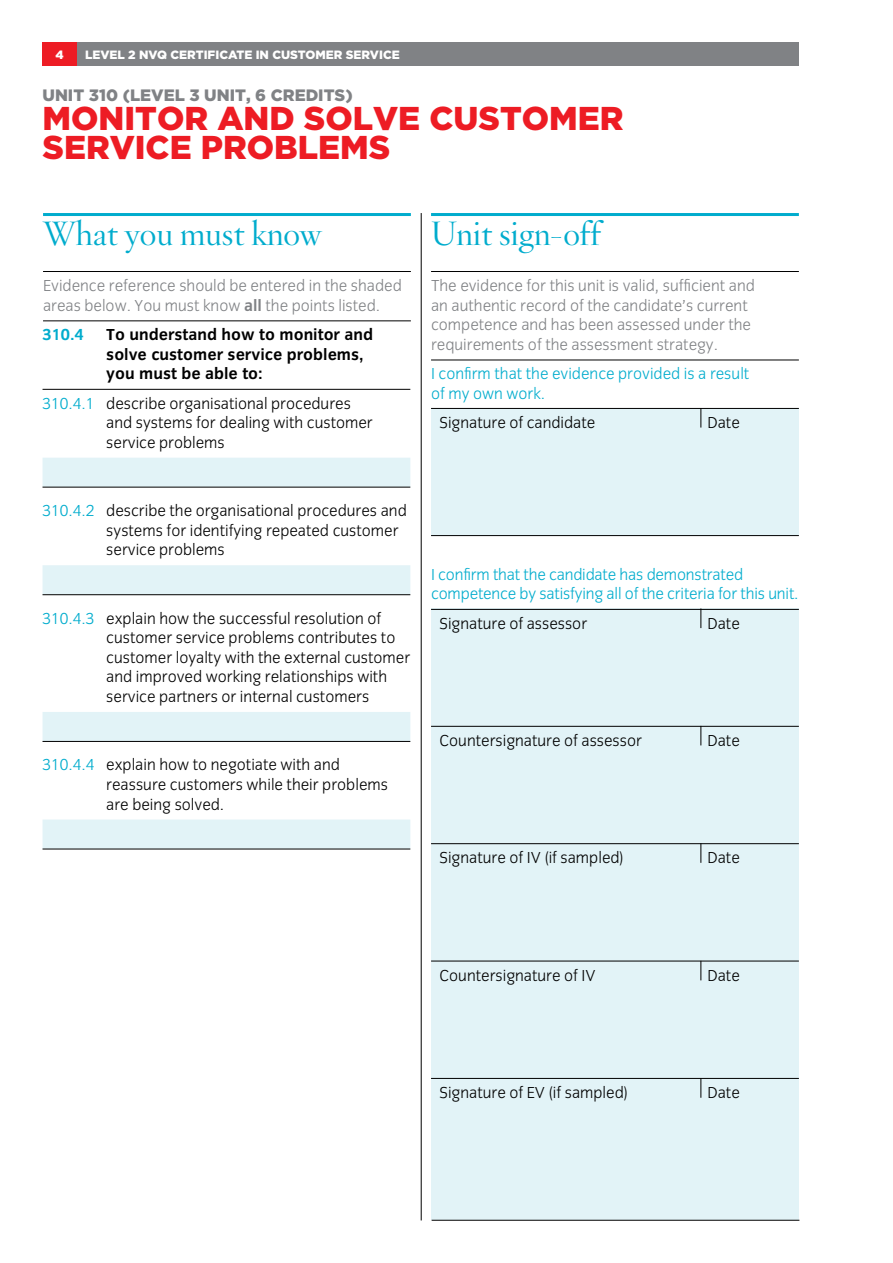
<style>
.page{position:relative;width:893px;height:1263px;background:#fff}
.page>*{position:absolute;margin:0;border:0;box-sizing:border-box;transform-origin:0 0}
.t1{font:900 33px/29.4px "Gotham";color:#ed1c24}
.t2{font:33px "Hoefler Titling HTF Lt Roman";color:#00accd}
.t3{font:300 16.5px/19.5px "Congress Sans";color:#000}
.t4{font:300 16.5px/19.5px "Congress Sans";color:#808285}
.t5{font:300 16.5px/19.5px "Congress Sans";letter-spacing:-.01em;color:#00accd}
.t6{font:700 16.5px/19.5px "Congress Sans";color:#000}
.t7{font:900 16.5px "Gotham";color:#808285}
.t8{font:700 16.5px "Congress Sans";color:#00accd}
.t9{font:900 12px "Gotham";color:#fff}
.s1{font-weight:700}
.s2{color:#00accd}
</style>
<div class="page">
<div style="left:43px;top:43px;width:756px;height:23px;background:#808285"></div>
<hr style="left:43px;top:213px;width:368px;height:3px;background:#00accd">
<hr style="left:43px;top:271px;width:368px;height:1px;background:#000">
<hr style="left:43px;top:321px;width:368px;height:1px;background:#000">
<hr style="left:43px;top:389px;width:367px;height:1px;background:#000">
<div style="left:43px;top:458px;width:367px;height:29px;background:#e2f3f7"></div>
<hr style="left:43px;top:487px;width:367px;height:1px;background:#000">
<div style="left:43px;top:565px;width:367px;height:29px;background:#e2f3f7"></div>
<hr style="left:43px;top:594px;width:367px;height:1px;background:#000">
<div style="left:43px;top:712px;width:367px;height:29px;background:#e2f3f7"></div>
<hr style="left:43px;top:741px;width:367px;height:1px;background:#000">
<div style="left:43px;top:819px;width:367px;height:30px;background:#e2f3f7"></div>
<hr style="left:43px;top:849px;width:367px;height:1px;background:#000">
<div style="left:431px;top:408px;width:368px;height:127px;background:#e2f3f7"></div>
<div style="left:431px;top:609px;width:368px;height:611px;background:#e2f3f7"></div>
<hr style="left:431px;top:271px;width:368px;height:1px;background:#000">
<hr style="left:431px;top:360px;width:368px;height:1px;background:#000">
<hr style="left:431px;top:408px;width:368px;height:1px;background:#000">
<hr style="left:431px;top:609px;width:368px;height:1px;background:#000">
<hr style="left:431px;top:726px;width:368px;height:1px;background:#000">
<hr style="left:431px;top:843px;width:368px;height:1px;background:#000">
<hr style="left:431px;top:961px;width:368px;height:1px;background:#000">
<hr style="left:431px;top:1078px;width:368px;height:1px;background:#000">
<hr style="left:431px;top:213px;width:368px;height:3px;background:#00accd">
<hr style="left:431px;top:535px;width:368px;height:1px;background:#000">
<svg style="left:701px;top:409px;width:1px;height:19px"></svg>
<hr style="left:432px;top:1220px;width:367px;height:1px;background:#000">
<svg style="left:701px;top:608px;width:1px;height:20px"></svg>
<svg style="left:701px;top:726px;width:1px;height:19px"></svg>
<svg style="left:701px;top:843px;width:1px;height:20px"></svg>
<svg style="left:701px;top:961px;width:1px;height:19px"></svg>
<svg style="left:701px;top:1078px;width:1px;height:20px"></svg>
<div style="left:43px;top:43px;width:34px;height:23px;background:#ed1c24"></div>
<hr style="left:421px;top:213px;width:1px;height:1007px;background:#000">
<p class="t9" style="left:85px;top:47px;width:316px">LEVEL 2 NVQ CERTIFICATE IN CUSTOMER SERVICE</p>
<p class="t9" style="left:55px;top:47px;width:10px">4</p>
<p class="t7" style="left:43px;top:85px;width:312px">UNIT 310 (LEVEL 3 UNIT, 6 CREDITS)</p>
<h1 class="t1" style="left:43px;top:103px;width:583px">MONITOR AND SOLVE CUSTOMER<br>SERVICE PROBLEMS</h1>
<h1 class="t2" style="left:43px;top:212px;width:280px">What you must know</h1>
<p class="t4" style="left:43px;top:276px;width:360px">Evidence reference should be entered in the shaded areas below. You must know <span class="s1">all</span> the points listed.</p>
<p class="t8" style="left:43px;top:325px;width:43px">310.4</p>
<p class="t6" style="left:106px;top:325px;width:268px">To understand how to monitor and solve customer service problems, you must be able to:</p>
<p class="t3" style="left:106px;top:393px;width:268px;text-indent:-64px"><span class="s2">310.4.1</span> describe organisational procedures and systems for dealing with customer service problems</p>
<p class="t3" style="left:106px;top:501px;width:302px;text-indent:-64px"><span class="s2">310.4.2</span> describe the organisational procedures and systems for identifying repeated customer service problems</p>
<p class="t3" style="left:106px;top:609px;width:305px;text-indent:-64px"><span class="s2">310.4.3</span> explain how the successful resolution of customer service problems contributes to customer loyalty with the external customer and improved working relationships with service partners or internal customers</p>
<p class="t3" style="left:106px;top:755px;width:283px;text-indent:-64px"><span class="s2">310.4.4</span> explain how to negotiate with and reassure customers while their problems are being solved.</p>
<h1 class="t2" style="left:431px;top:212px;width:171px">Unit sign-off</h1>
<p class="t4" style="left:431px;top:276px;width:325px">The evidence for this unit is valid, sufficient and an authentic record of the candidate’s current competence and has been assessed under the requirements of the assessment strategy.</p>
<p class="t5" style="left:431px;top:364px;width:320px">I confirm that the evidence provided is a result of my own work.</p>
<p class="t3" style="left:440px;top:413px;width:157px">Signature of candidate</p>
<p class="t3" style="left:707px;top:413px;width:34px">Date</p>
<p class="t5" style="left:431px;top:565px;width:369px">I confirm that the candidate has demonstrated competence by satisfying all of the criteria for this unit.</p>
<p class="t3" style="left:440px;top:614px;width:149px">Signature of assessor</p>
<p class="t3" style="left:707px;top:614px;width:34px">Date</p>
<p class="t3" style="left:440px;top:731px;width:204px">Countersignature of assessor</p>
<p class="t3" style="left:707px;top:731px;width:34px">Date</p>
<p class="t3" style="left:440px;top:848px;width:186px">Signature of IV (if sampled)</p>
<p class="t3" style="left:707px;top:848px;width:34px">Date</p>
<p class="t3" style="left:440px;top:966px;width:157px">Countersignature of IV</p>
<p class="t3" style="left:707px;top:966px;width:34px">Date</p>
<p class="t3" style="left:440px;top:1083px;width:190px">Signature of EV (if sampled)</p>
<p class="t3" style="left:707px;top:1083px;width:34px">Date</p>
</div>
